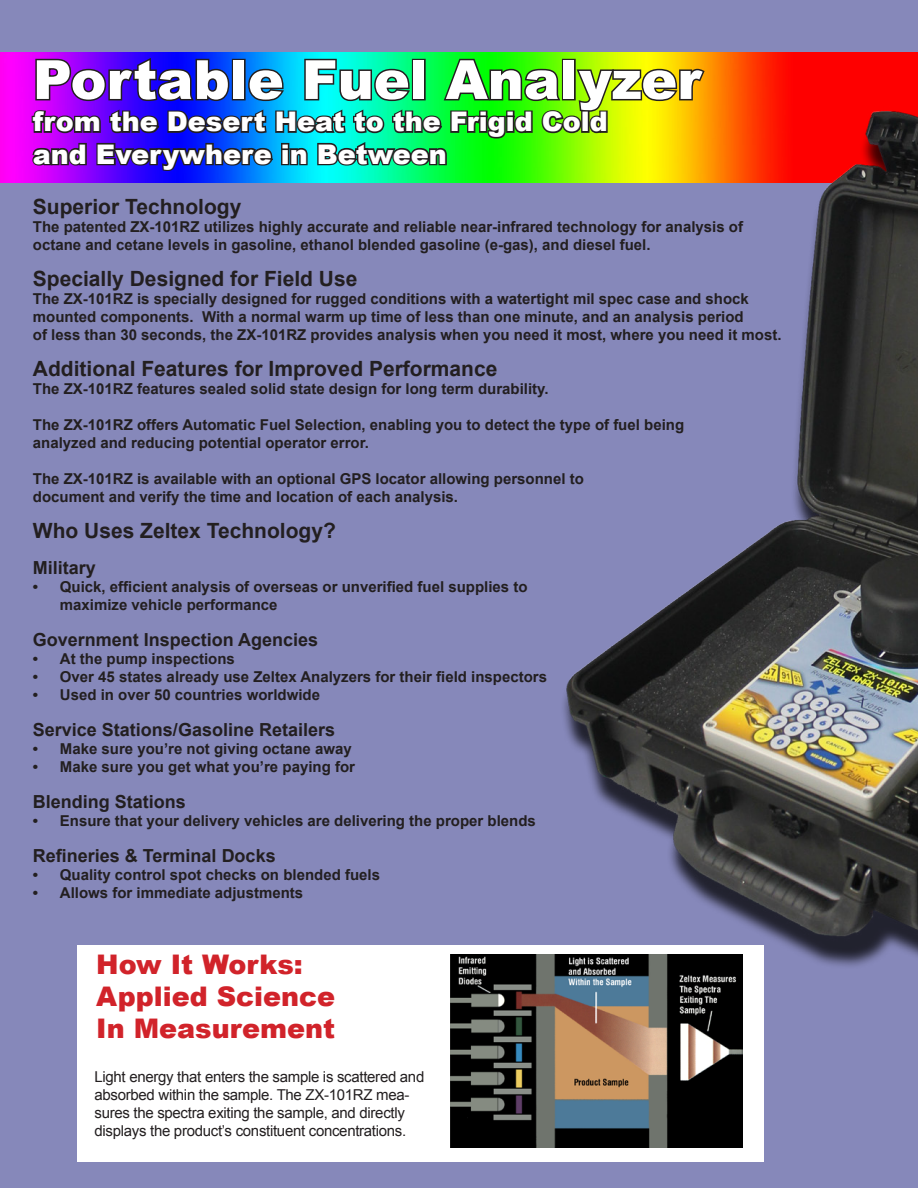
<style>
.page{position:relative;width:918px;height:1188px;background:#8688ba}
.page>*{position:absolute;margin:0;border:0;box-sizing:border-box;transform-origin:0 0}
.t1{font:900 54px "Arial";color:#fff}
.t2{font:900 27px "Arial";color:#fff}
.t3{font:900 27px "Arial";color:#d1232a}
.t4{font:700 21px "Arial";color:#231f20}
.t5{font:700 18px "Arial";color:#231f20}
.t6{font:700 15px/18px "Arial";color:#231f20}
.t7{font:15px/18px "Arial";letter-spacing:-.02em;color:#231f20}
</style>
<div class="page">
<img style="left:0;top:53px;width:510px;height:129px">
<img style="left:30px;top:55px;width:480px;height:117px">
<img style="left:510px;top:52px;width:408px;height:914px">
<div style="left:77px;top:945px;width:687px;height:216px;background:#fff"></div>
<img style="left:451px;top:954px;width:292px;height:194px">
<p class="t1" style="left:33px;top:40px;width:670px">Portable Fuel Analyzer</p>
<p class="t2" style="left:33px;top:102px;width:576px">from the Desert Heat to the Frigid Cold</p>
<p class="t2" style="left:33px;top:135px;width:415px">and Everywhere in Between</p>
<p class="t4" style="left:33px;top:193px;width:210px">Superior Technology</p>
<p class="t6" style="left:33px;top:218px;width:712px">The patented ZX-101RZ utilizes highly accurate and reliable near-infrared technology for analysis of octane and cetane levels in gasoline, ethanol blended gasoline (e-gas), and diesel fuel.</p>
<p class="t4" style="left:33px;top:265px;width:326px">Specially Designed for Field Use</p>
<p class="t6" style="left:33px;top:290px;width:718px">The ZX-101RZ is specially designed for rugged conditions with a watertight mil spec case and shock</p>
<p class="t6" style="left:33px;top:308px;width:712px">mounted components. With a normal warm up time of less than one minute, and an analysis period</p>
<p class="t6" style="left:33px;top:326px;width:750px">of less than 30 seconds, the ZX-101RZ provides analysis when you need it most, where you need it most.</p>
<p class="t4" style="left:33px;top:355px;width:466px">Additional Features for Improved Performance</p>
<p class="t6" style="left:33px;top:380px;width:517px">The ZX-101RZ features sealed solid state design for long term durability.</p>
<p class="t6" style="left:33px;top:416px;width:653px">The ZX-101RZ offers Automatic Fuel Selection, enabling you to detect the type of fuel being</p>
<p class="t6" style="left:33px;top:434px;width:337px">analyzed and reducing potential operator error.</p>
<p class="t6" style="left:33px;top:470px;width:552px">The ZX-101RZ is available with an optional GPS locator allowing personnel to</p>
<p class="t6" style="left:33px;top:488px;width:427px">document and verify the time and location of each analysis.</p>
<p class="t4" style="left:33px;top:517px;width:304px">Who Uses Zeltex Technology?</p>
<p class="t5" style="left:33px;top:556px;width:65px">Military</p>
<p class="t6" style="left:60px;top:578px;width:469px;text-indent:-27px">• Quick, efficient analysis of overseas or unverified fuel supplies to maximize vehicle performance</p>
<p class="t5" style="left:33px;top:628px;width:287px">Government Inspection Agencies</p>
<p class="t6" style="left:33px;top:650px;width:204px">• At the pump inspections</p>
<p class="t6" style="left:33px;top:668px;width:516px">• Over 45 states already use Zeltex Analyzers for their field inspectors</p>
<p class="t6" style="left:33px;top:686px;width:289px">• Used in over 50 countries worldwide</p>
<p class="t5" style="left:33px;top:718px;width:304px">Service Stations/Gasoline Retailers</p>
<p class="t6" style="left:33px;top:740px;width:320px">• Make sure you’re not giving octane away</p>
<p class="t6" style="left:33px;top:758px;width:324px">• Make sure you get what you’re paying for</p>
<p class="t5" style="left:33px;top:790px;width:155px">Blending Stations</p>
<p class="t6" style="left:33px;top:812px;width:505px">• Ensure that your delivery vehicles are delivering the proper blends</p>
<p class="t5" style="left:33px;top:844px;width:244px">Refineries &amp; Terminal Docks</p>
<p class="t6" style="left:33px;top:866px;width:349px">• Quality control spot checks on blended fuels</p>
<p class="t6" style="left:33px;top:884px;width:272px">• Allows for immediate adjustments</p>
<p class="t3" style="left:96px;top:944px;width:208px">How It Works:</p>
<p class="t3" style="left:96px;top:977px;width:241px">Applied Science</p>
<p class="t3" style="left:96px;top:1009px;width:240px">In Measurement</p>
<p class="t7" style="left:94px;top:1068px;width:331px">Light energy that enters the sample is scattered and absorbed within the sample. The ZX-101RZ mea&shy;sures the spectra exiting the sample, and directly displays the product’s constituent concentrations.</p>
</div>
